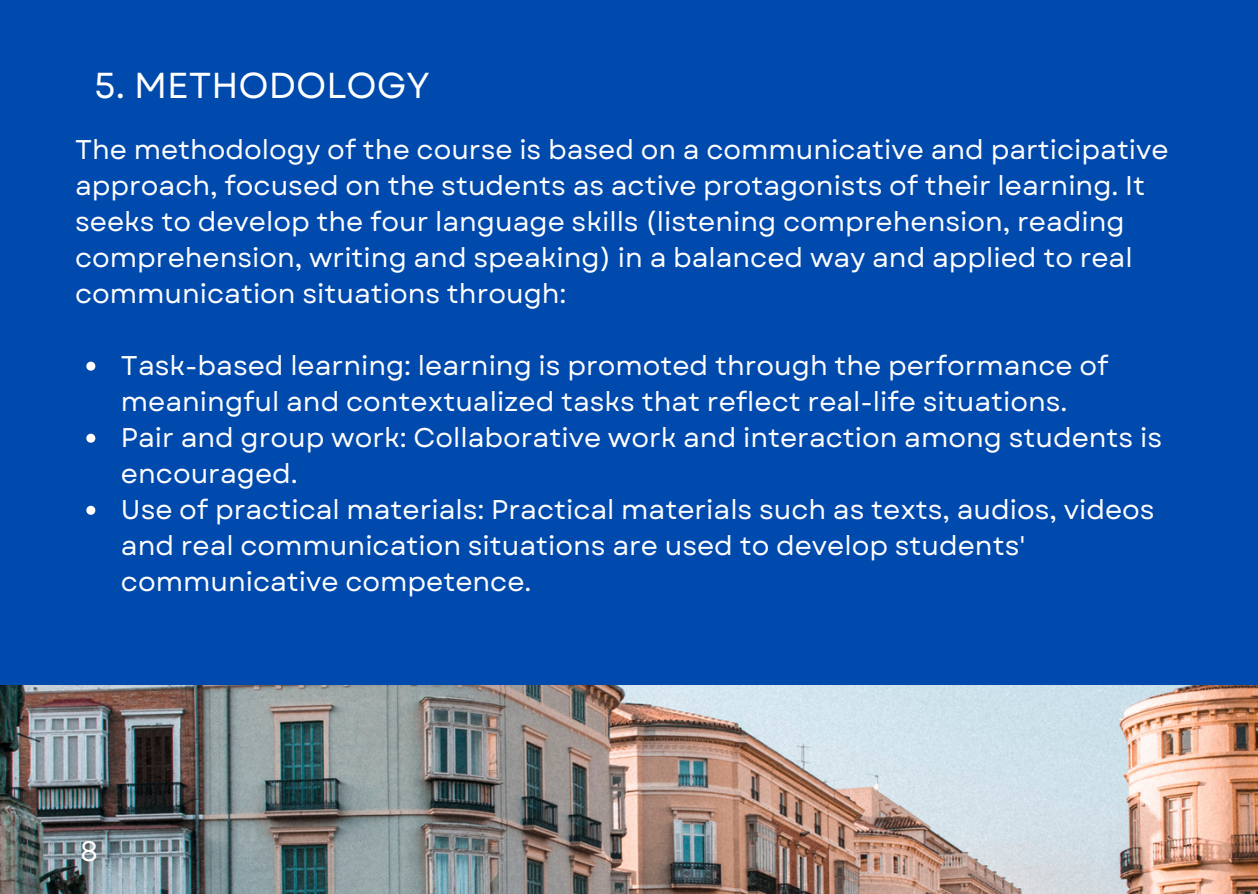
<style>
.page{position:relative;width:1258px;height:894px;background:#fff}
.page>*{position:absolute;margin:0;border:0;box-sizing:border-box;transform-origin:0 0}
.t1{font:36px "Garet";color:#fff}
.t2{font:28.2px "Garet";color:#fff}
.t3{font:27px/36px "Garet";color:#fff}
</style>
<div class="page">
<div style="left:0;top:0;width:1258px;height:893px;background:#004aad"></div>
<img style="left:0;top:685px;width:1258px;height:208px">
<svg style="left:86px;top:361px;width:9px;height:9px"></svg>
<svg style="left:86px;top:433px;width:9px;height:9px"></svg>
<svg style="left:86px;top:505px;width:9px;height:9px"></svg>
<p class="t1" style="left:94px;top:60px;width:337px">5. METHODOLOGY</p>
<p class="t3" style="left:75px;top:132px;width:1095px">The methodology of the course is based on a communicative and participative approach, focused on the students as active protagonists of their learning. It seeks to develop the four language skills (listening comprehension, reading comprehension, writing and speaking) in a balanced way and applied to real communication situations through:</p>
<p class="t3" style="left:121px;top:348px;width:989px">Task-based learning: learning is promoted through the performance of meaningful and contextualized tasks that reflect real-life situations.</p>
<p class="t3" style="left:121px;top:420px;width:1042px">Pair and group work: Collaborative work and interaction among students is encouraged.</p>
<p class="t3" style="left:121px;top:492px;width:1035px">Use of practical materials: Practical materials such as texts, audios, videos and real communication situations are used to develop students' communicative competence.</p>
<p class="t2" style="left:81px;top:830px;width:19px">8</p>
</div>
